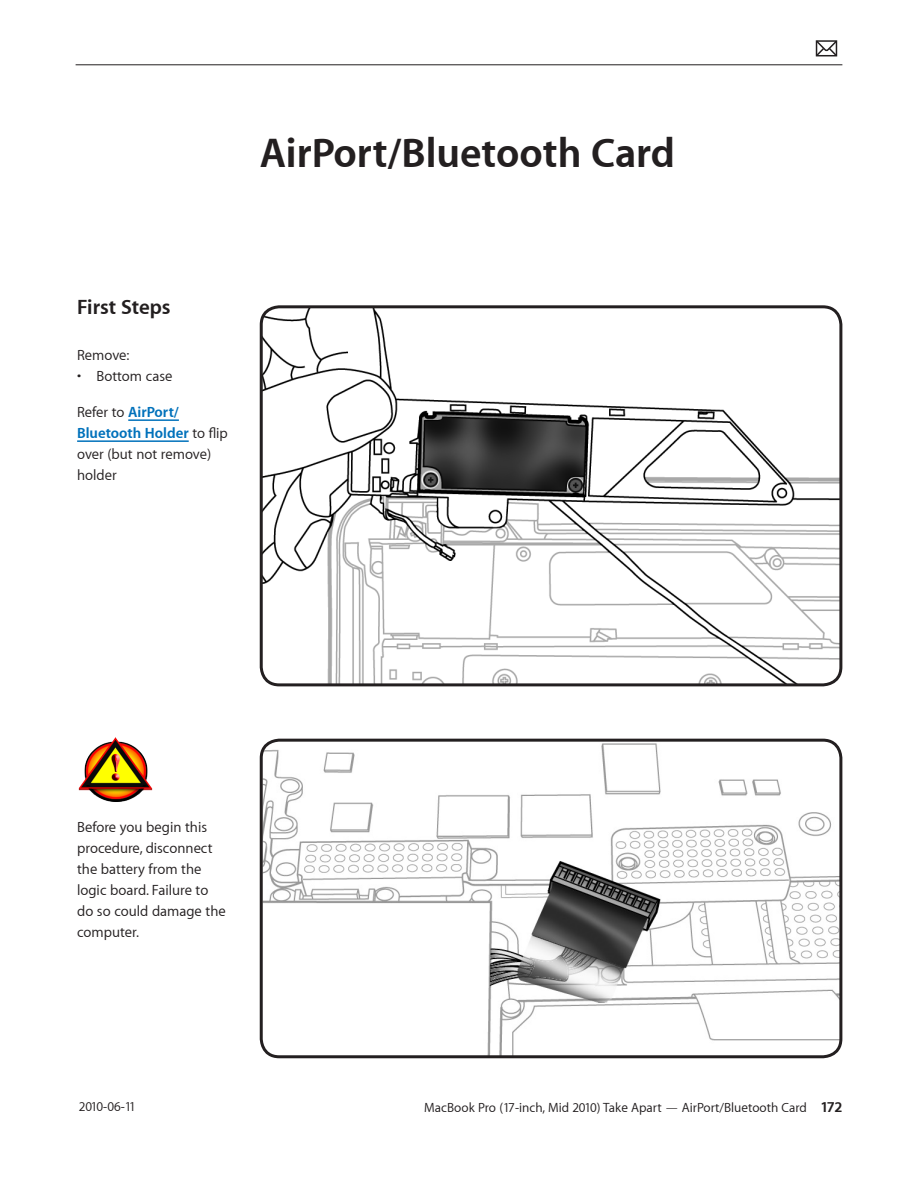
<style>
.page{position:relative;width:918px;height:1188px;background:#fff}
.page>*{position:absolute;margin:0;border:0;box-sizing:border-box;transform-origin:0 0}
.t1{font:700 42px "Myriad Set";color:#231f20}
._2_Heading{font:700 21px "Myriad Set";color:#231f20}
.Body_for_Cartoon_Cap{font:15px/21px "Myriad Set Text";color:#231f20}
.Body{font:15px/21px "Myriad Set Text";color:#231f20}
.Bullet_for_Cartoon_C{font:15px "Myriad Set Text";color:#231f20}
.Footer_on_Right_Body{font:13.5px "Myriad Set Text";color:#231f20}
.s1{font-family:"Myriad Set";font-weight:700;color:#0071bb}
.s2{font-family:"Myriad Set";font-weight:700;font-size:15px}
</style>
<div class="page">
<hr style="left:76px;top:64px;width:766px;height:1px;background:#231f20">
<svg style="left:815px;top:40px;width:23px;height:17px"></svg>
<hr style="left:128px;top:419px;width:51px;height:2px;background:#0071bb">
<hr style="left:77px;top:440px;width:112px;height:2px;background:#0071bb">
<img style="left:78px;top:737px;width:75px;height:65px">
<img style="left:261px;top:307px;width:580px;height:378px">
<div style="left:260px;top:305px;width:582px;height:381px;border:3px solid #231f20;border-radius:18px"></div>
<img style="left:263px;top:740px;width:578px;height:317px">
<div style="left:260px;top:739px;width:582px;height:319px;border:3px solid #231f20;border-radius:18px"></div>
<p class="t1" style="left:260px;top:127px;width:417px">AirPort/Bluetooth Card</p>
<p class="_2_Heading" style="left:77px;top:294px;width:95px">First Steps</p>
<p class="Body_for_Cartoon_Cap" style="left:77px;top:344px;width:54px">Remove:</p>
<p class="Bullet_for_Cartoon_C" style="left:77px;top:367px;width:97px">• Bottom case</p>
<p class="Body" style="left:77px;top:401px;width:152px">Refer to <span class="s1">AirPort/<br>Bluetooth Holder</span> to flip over (but not remove) holder</p>
<p class="Body_for_Cartoon_Cap" style="left:77px;top:816px;width:150px">Before you begin this procedure, disconnect the battery from the logic board. Failure to do so could damage the computer.</p>
<p class="Footer_on_Right_Body" style="left:79px;top:1098px;width:59px">2010-06-11</p>
<p class="Footer_on_Right_Body" style="left:424px;top:1099px;width:420px">MacBook Pro (17-inch, Mid 2010) Take Apart — AirPort/Bluetooth Card <span class="s2">172</span></p>
</div>
